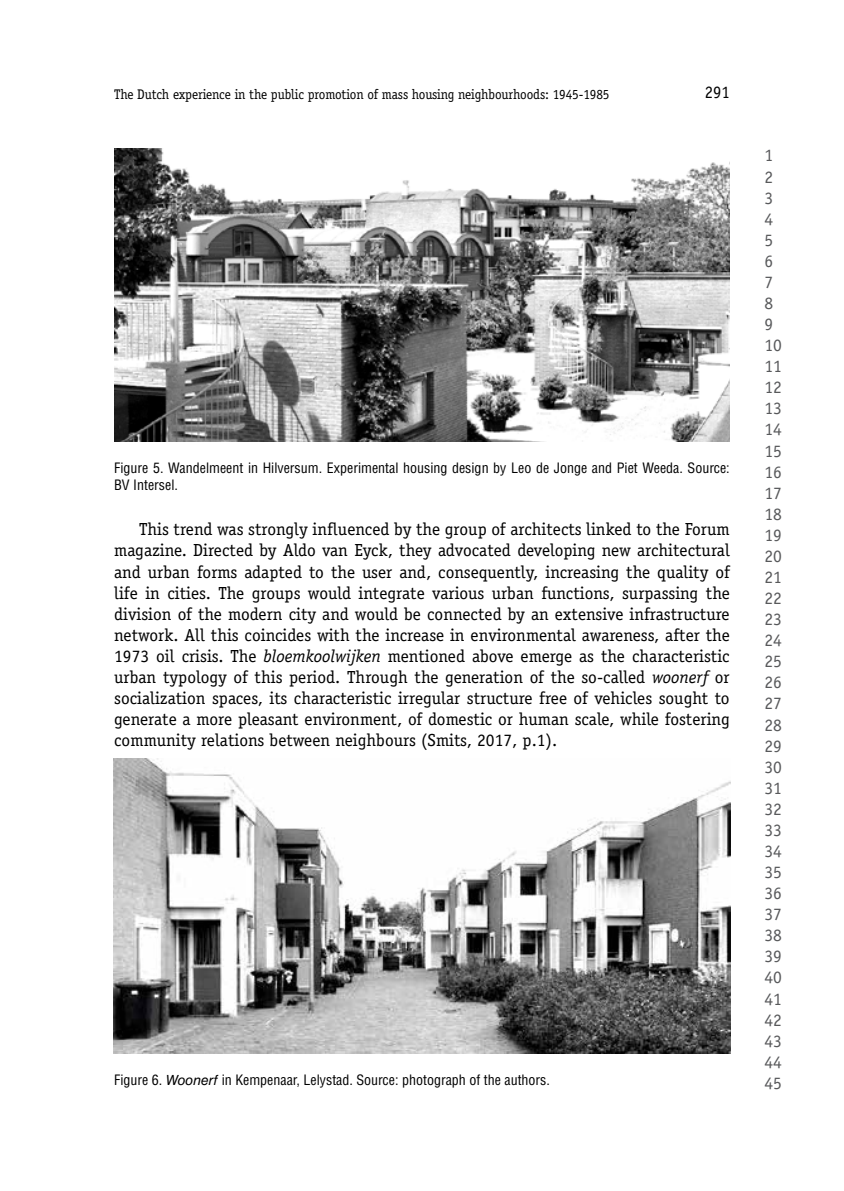
<style>
.page{position:relative;width:844px;height:1191px;background:#fff}
.page>*{position:absolute;margin:0;border:0;box-sizing:border-box;transform-origin:0 0}
.t1{font:17.5px/21px "Officina Serif Std";color:#000;text-align:justify}
.t2{font:17.5px/21px "Officina Serif Std";color:#58595b}
.t3{font:17.5px "Officina Serif Std";color:#000;scale:.95 1}
.t4{font:condensed 14px/16.8px "Helvetica LT Std";color:#000}
.t5{font:14px "Officina Serif Std";letter-spacing:-.01em;color:#000;scale:.95 1}
.s1{font-style:italic}
.s2{font-style:italic;font-stretch:normal}
</style>
<div class="page">
<img style="left:114px;top:149px;width:615px;height:292px">
<img style="left:113px;top:759px;width:617px;height:294px">
<p class="t5" style="left:114px;top:86px;width:523px">The Dutch experience in the public promotion of mass housing neighbourhoods: 1945-1985</p>
<p class="t3" style="left:704px;top:82px;width:28px">291</p>
<p class="t4" style="left:114px;top:459px;width:617px">Figure 5. Wandelmeent in Hilversum. Experimental housing design by Leo de Jonge and Piet Weeda. Source:<br>BV Intersel.</p>
<p class="t1" style="left:114px;top:519px;width:617px;text-indent:25px">This trend was strongly influenced by the group of architects linked to the Forum magazine. Directed by Aldo van Eyck, they advocated developing new architectural and urban forms adapted to the user and, consequently, increasing the quality of life in cities. The groups would integrate various urban functions, surpassing the division of the modern city and would be connected by an extensive infrastructure network. All this coincides with the increase in environmental awareness, after the 1973 oil crisis. The <span class="s1">bloemkoolwijken</span> mentioned above emerge as the characteristic urban typology of this period. Through the generation of the so-called <span class="s1">woonerf</span> or socialization spaces, its characteristic irregular structure free of vehicles sought to generate a more pleasant environment, of domestic or human scale, while fostering community relations between neighbours (Smits, 2017, p.1).</p>
<p class="t4" style="left:114px;top:1071px;width:437px">Figure 6. <span class="s2">Woonerf</span> in Kempenaar, Lelystad. Source: photograph of the authors.</p>
<p class="t2" style="left:764px;top:145px;width:19px">1<br>2<br>3<br>4<br>5<br>6<br>7<br>8<br>9<br>10<br>11<br>12<br>13<br>14<br>15<br>16<br>17<br>18<br>19<br>20<br>21<br>22<br>23<br>24<br>25<br>26<br>27<br>28<br>29<br>30<br>31<br>32<br>33<br>34<br>35<br>36<br>37<br>38<br>39<br>40<br>41<br>42<br>43<br>44<br>45</p>
</div>
